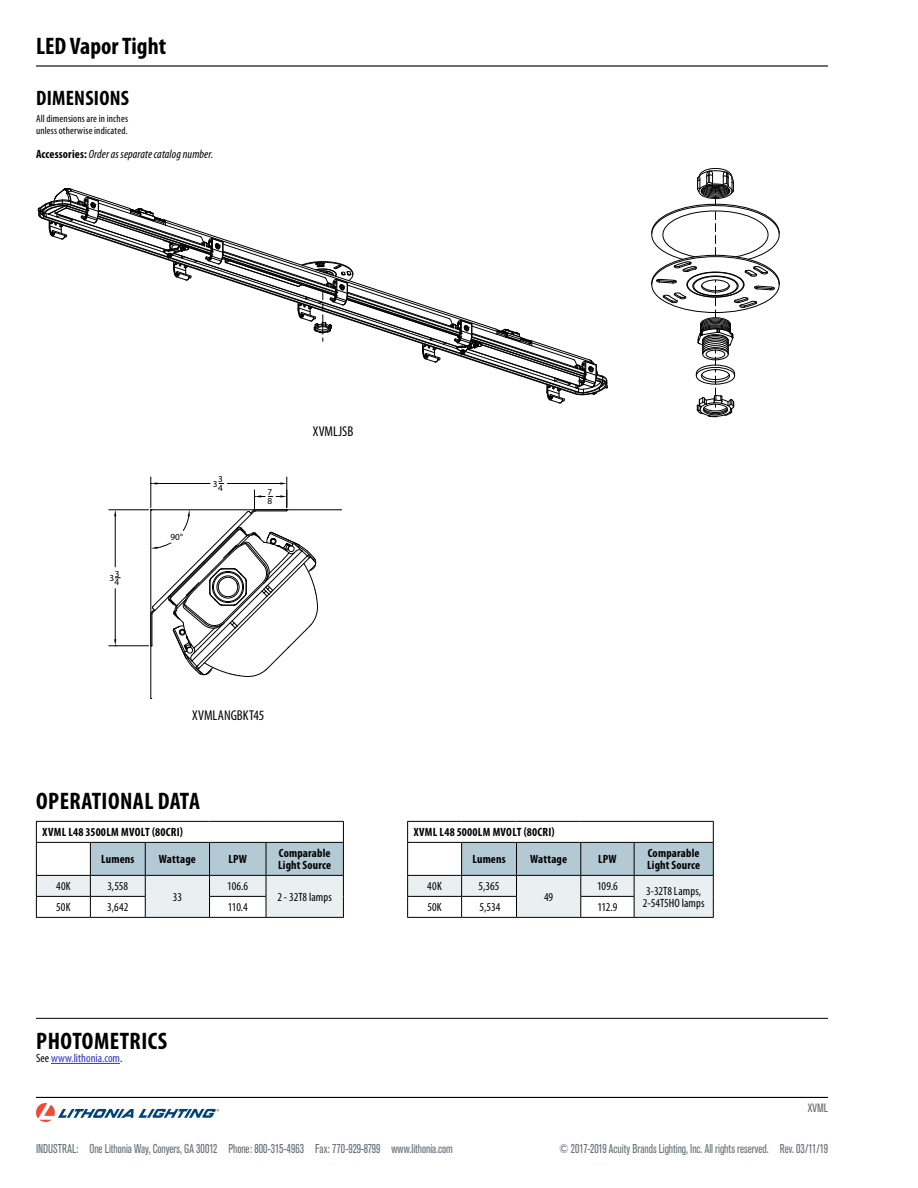
<style>
.page{position:relative;width:918px;height:1188px;background:#fff}
.page>*{position:absolute;margin:0;border:0;box-sizing:border-box;transform-origin:0 0}
.t1{font:700 condensed 24px "Myriad Pro";letter-spacing:.02em;color:#000}
.t2{font:700 condensed 24px "Myriad Pro";color:#000}
.t3{font:700 condensed 21px "Myriad Pro";letter-spacing:.01em;color:#000}
.t4{font:condensed 14.25px "Myriad Pro";color:#000}
.t5{font:condensed 12.75px "Akzidenz Grotesk BE";letter-spacing:-.005em;color:#667178;scale:.9 1}
.t6{font:700 condensed 12px/12px "Myriad Pro";letter-spacing:.015em;color:#000}
.t7{font:condensed 12px/12px "Myriad Pro";letter-spacing:.01em;color:#000}
.t8{font:italic condensed 12px "Myriad Pro";letter-spacing:.01em;color:#000}
.t9{font:condensed 12px "Myriad Pro";color:#3232c8}
.t10{font:condensed 12px "Akzidenz Grotesk BE";color:#667178}
.t11{font:condensed 10.5px/12.6px "Myriad Pro";letter-spacing:.015em;color:#000}
.t12{font:9.15px/8.7px "Myriad Pro";color:#000}
.s1{font-weight:700;font-style:normal}
.s2{color:#000}
</style>
<div class="page">
<hr style="left:36px;top:65px;width:792px;height:2px;background:#000">
<hr style="left:36px;top:1097px;width:792px;height:1px;background:#000">
<svg style="left:36px;top:1103px;width:183px;height:19px"></svg>
<hr style="left:51px;top:1063px;width:69px;height:1px;background:#3232c8">
<hr style="left:36px;top:1018px;width:792px;height:1px;background:#000">
<hr style="left:210px;top:917px;width:56px;height:1px;background:#000">
<hr style="left:266px;top:917px;width:78px;height:1px;background:#000">
<hr style="left:36px;top:917px;width:54px;height:1px;background:#000">
<hr style="left:90px;top:917px;width:55px;height:1px;background:#000">
<hr style="left:145px;top:917px;width:65px;height:1px;background:#000">
<hr style="left:36px;top:821px;width:54px;height:1px;background:#000">
<hr style="left:90px;top:821px;width:55px;height:1px;background:#000">
<hr style="left:145px;top:821px;width:65px;height:1px;background:#000">
<hr style="left:210px;top:821px;width:56px;height:1px;background:#000">
<hr style="left:266px;top:821px;width:78px;height:1px;background:#000">
<svg style="left:36px;top:822px;width:308px;height:95px"></svg>
<hr style="left:36px;top:842px;width:54px;height:1px;background:#000">
<hr style="left:90px;top:842px;width:55px;height:1px;background:#000">
<hr style="left:145px;top:842px;width:65px;height:1px;background:#000">
<hr style="left:210px;top:842px;width:56px;height:1px;background:#000">
<hr style="left:266px;top:842px;width:78px;height:1px;background:#000">
<hr style="left:581px;top:917px;width:53px;height:1px;background:#000">
<hr style="left:634px;top:917px;width:80px;height:1px;background:#000">
<hr style="left:407px;top:917px;width:55px;height:1px;background:#000">
<hr style="left:462px;top:917px;width:55px;height:1px;background:#000">
<hr style="left:517px;top:917px;width:64px;height:1px;background:#000">
<hr style="left:407px;top:821px;width:55px;height:1px;background:#000">
<hr style="left:462px;top:821px;width:55px;height:1px;background:#000">
<hr style="left:517px;top:821px;width:64px;height:1px;background:#000">
<hr style="left:581px;top:821px;width:53px;height:1px;background:#000">
<hr style="left:634px;top:821px;width:80px;height:1px;background:#000">
<svg style="left:407px;top:822px;width:307px;height:95px"></svg>
<hr style="left:407px;top:842px;width:55px;height:1px;background:#000">
<hr style="left:462px;top:842px;width:55px;height:1px;background:#000">
<hr style="left:517px;top:842px;width:64px;height:1px;background:#000">
<hr style="left:581px;top:842px;width:53px;height:1px;background:#000">
<hr style="left:634px;top:842px;width:80px;height:1px;background:#000">
<svg style="left:38px;top:188px;width:570px;height:216px"></svg>
<svg style="left:651px;top:168px;width:129px;height:249px"></svg>
<hr style="left:151px;top:510px;width:1px;height:189px;background:#000">
<hr style="left:151px;top:510px;width:190px;height:1px;background:#000">
<hr style="left:287px;top:477px;width:1px;height:31px;background:#000">
<hr style="left:151px;top:477px;width:1px;height:31px;background:#000">
<hr style="left:109px;top:510px;width:40px;height:1px;background:#000">
<hr style="left:109px;top:646px;width:40px;height:1px;background:#000">
<hr style="left:115px;top:516px;width:1px;height:51px;background:#000">
<hr style="left:115px;top:589px;width:1px;height:50px;background:#000">
<svg style="left:114px;top:510px;width:2px;height:6px"></svg>
<svg style="left:114px;top:639px;width:2px;height:8px"></svg>
<svg style="left:150px;top:482px;width:168px;height:195px"></svg>
<h1 class="t2" style="left:36px;top:33px;width:132px">LED Vapor Tight</h1>
<h2 class="t3" style="left:36px;top:87px;width:94px">DIMENSIONS</h2>
<p class="t11" style="left:36px;top:112px;width:94px">All dimensions are in inches unless otherwise indicated.</p>
<p class="t8" style="left:36px;top:147px;width:179px"><span class="s1">Accessories:</span> Order as separate catalog number.</p>
<p class="t12" style="left:109px;top:574px;width:6px">3</p>
<p class="t12" style="left:115px;top:569px;width:6px">3<br>4</p>
<p class="t12" style="left:171px;top:533px;width:14px">90°</p>
<p class="t12" style="left:213px;top:480px;width:6px">3</p>
<p class="t12" style="left:218px;top:475px;width:6px">3<br>4</p>
<p class="t12" style="left:268px;top:488px;width:6px">7<br>8</p>
<p class="t4" style="left:313px;top:424px;width:42px">XVMLJSB</p>
<p class="t4" style="left:192px;top:708px;width:74px">XVMLANGBKT45</p>
<h1 class="t1" style="left:36px;top:788px;width:165px">OPERATIONAL DATA</h1>
<p class="t6" style="left:42px;top:827px;width:142px">XVML L48 3500LM MVOLT (80CRI)</p>
<p class="t6" style="left:101px;top:854px;width:35px">Lumens</p>
<p class="t6" style="left:159px;top:854px;width:39px">Wattage</p>
<p class="t6" style="left:229px;top:854px;width:20px">LPW</p>
<p class="t6" style="left:278px;top:848px;width:55px">Comparable<br>Light Source</p>
<p class="t7" style="left:56px;top:881px;width:16px">40K</p>
<p class="t7" style="left:107px;top:881px;width:22px">3,558</p>
<p class="t7" style="left:173px;top:891px;width:11px">33</p>
<p class="t7" style="left:227px;top:881px;width:23px">106.6</p>
<p class="t7" style="left:277px;top:891px;width:56px">2 - 32T8 lamps</p>
<p class="t7" style="left:56px;top:902px;width:16px">50K</p>
<p class="t7" style="left:107px;top:902px;width:23px">3,642</p>
<p class="t7" style="left:228px;top:902px;width:22px">110.4</p>
<h1 class="t1" style="left:36px;top:1028px;width:132px">PHOTOMETRICS</h1>
<p class="t9" style="left:36px;top:1052px;width:88px"><span class="s2">See</span> www.lithonia.com<span class="s2">.</span></p>
<p class="t6" style="left:414px;top:827px;width:142px">XVML L48 5000LM MVOLT (80CRI)</p>
<p class="t6" style="left:472px;top:854px;width:35px">Lumens</p>
<p class="t6" style="left:530px;top:854px;width:39px">Wattage</p>
<p class="t6" style="left:598px;top:854px;width:20px">LPW</p>
<p class="t6" style="left:647px;top:848px;width:55px">Comparable<br>Light Source</p>
<p class="t7" style="left:427px;top:881px;width:16px">40K</p>
<p class="t7" style="left:479px;top:881px;width:22px">5,365</p>
<p class="t7" style="left:544px;top:891px;width:11px">49</p>
<p class="t7" style="left:597px;top:881px;width:22px">109.6</p>
<p class="t7" style="left:643px;top:885px;width:63px">3-32T8 Lamps,<br>2-54T5HO lamps</p>
<p class="t7" style="left:427px;top:902px;width:16px">50K</p>
<p class="t7" style="left:480px;top:902px;width:22px">5,534</p>
<p class="t7" style="left:597px;top:902px;width:21px">112.9</p>
<p class="t10" style="left:808px;top:1101px;width:22px">XVML</p>
<p class="t5" style="left:36px;top:1141px;width:465px">INDUSTRAL: One Lithonia Way, Conyers, GA 30012 Phone: 800-315-4963 Fax: 770-929-8799 www.lithonia.com</p>
<p class="t5" style="left:559px;top:1141px;width:300px">© 2017-2019 Acuity Brands Lighting, Inc. All rights reserved. Rev. 03/11/19</p>
</div>
